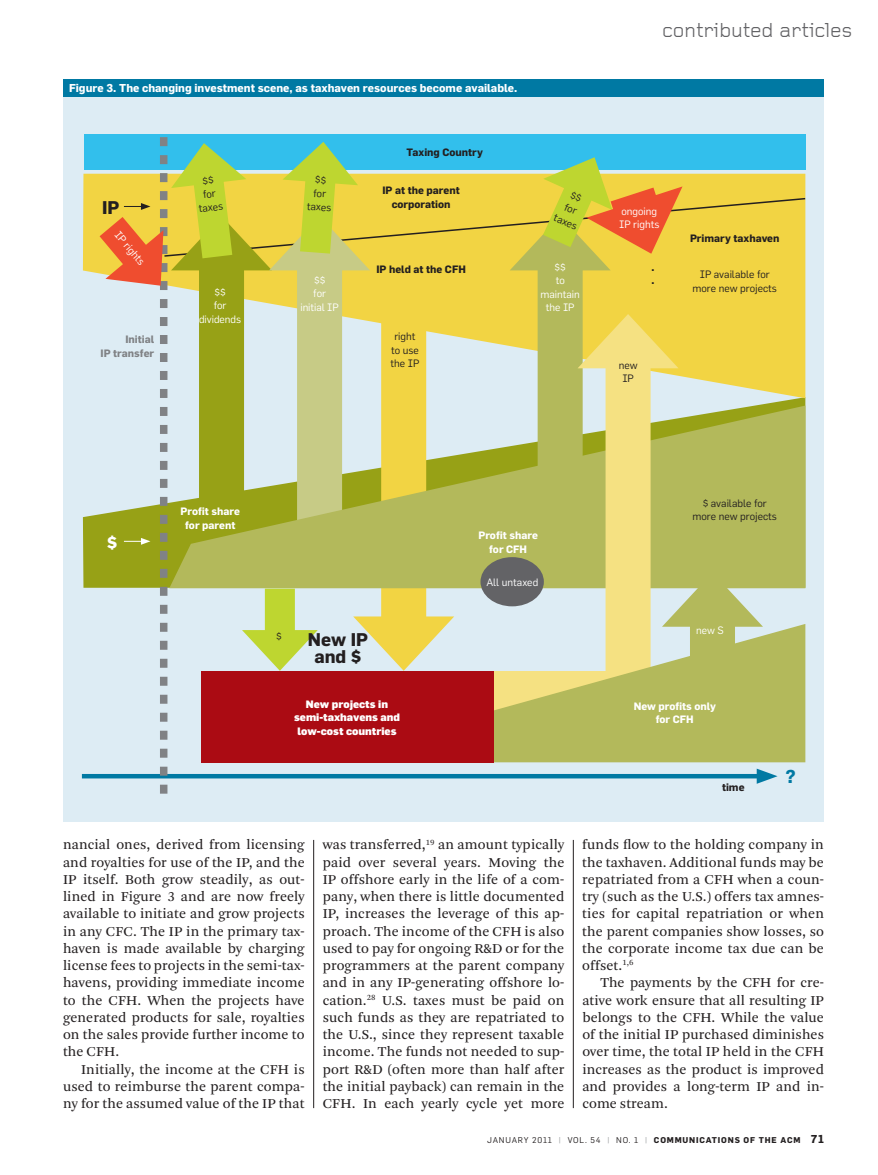
<style>
.page{position:relative;width:878px;height:1175px;background:#fff}
.page>*{position:absolute;margin:0;border:0;box-sizing:border-box;transform-origin:0 0}
.t1{font:21px "Foundry Gridnik";letter-spacing:-.015em;color:#636366}
.t2{font:700 18.3px "Flama";color:#0079a3}
.t3{font:700 18px/17px "Flama";color:#231f20;text-align:center}
.t4{font:700 18px "Flama";color:#fff}
.t5{font:14.25px/17.2px "Arnhem Blond";letter-spacing:.01em;color:#231f20;text-align:justify}
.t6{font:700 11.25px "Flama";color:#fff}
.t7{font:10.5px/13.5px "Flama";color:#231f20;text-align:center}
.t8{font:10.5px/13.5px "Flama";color:#fff;text-align:center}
.t9{font:700 10.5px/13.5px "Flama";color:#231f20;text-align:center}
.t10{font:700 10.5px/13.5px "Flama";color:#fff}
.t11{font:900 10.5px/13.5px "Flama";color:#fff;text-align:center}
.t12{font:700 10.5px/13.5px "Flama";color:#808285;text-align:right}
.t13{font:700 8.25px "Flama";letter-spacing:.1em;color:#231f20}
.s1{font-weight:400}
.s2{font-weight:400;color:#939598}
.s3{font-size:11.25px}
</style>
<div class="page">
<hr style="left:573px;top:840px;width:1px;height:268px;background:#231f20">
<hr style="left:313px;top:840px;width:1px;height:268px;background:#231f20">
<div style="left:63px;top:83px;width:761px;height:738px;background:#ddecf4"></div>
<div style="left:63px;top:80px;width:761px;height:17px;background:#0079a3"></div>
<div style="left:84px;top:134px;width:721px;height:36px;background:#32bfec"></div>
<svg style="left:81px;top:136px;width:725px;height:657px"></svg>
<p class="t6" style="left:69px;top:81px;width:450px">Figure 3. The changing investment scene, as taxhaven resources become available.</p>
<p class="t3" style="left:102px;top:199px;width:19px">IP</p>
<p class="t8" style="left:122px;top:228px;width:42px;rotate:50deg">IP rights</p>
<p class="t12" style="left:100px;top:332px;width:55px">Initial<br>IP transfer</p>
<p class="t7" style="left:195px;top:175px;width:26px;rotate:-6deg">$$ for taxes</p>
<p class="t7" style="left:309px;top:172px;width:26px;rotate:3deg">$$ for taxes</p>
<p class="t8" style="left:199px;top:285px;width:44px">$$<br>for dividends</p>
<p class="t8" style="left:300px;top:273px;width:40px">$$<br>for initial IP</p>
<p class="t9" style="left:406px;top:145px;width:78px">Taxing Country</p>
<p class="t9" style="left:382px;top:184px;width:79px">IP at the parent corporation</p>
<p class="t9" style="left:376px;top:262px;width:77px">IP held at the CFH</p>
<p class="t7" style="left:390px;top:329px;width:30px">right to use the IP</p>
<p class="t7" style="left:567px;top:185px;width:26px;rotate:22deg">$$ for taxes</p>
<p class="t8" style="left:540px;top:260px;width:41px">$$<br>to maintain the IP</p>
<h1 class="t1" style="left:662px;top:19px;width:192px">contributed articles</h1>
<p class="t8" style="left:619px;top:204px;width:42px;text-align:left">ongoing<br>IP rights</p>
<p class="t9" style="left:651px;top:260px;width:4px;text-align:left">. .</p>
<p class="t7" style="left:618px;top:358px;width:20px">new<br>IP</p>
<p class="t9" style="left:690px;top:231px;width:91px">Primary taxhaven</p>
<p class="t7" style="left:692px;top:267px;width:86px">IP available for more new projects</p>
<p class="t4" style="left:107px;top:531px;width:12px">$</p>
<p class="t10" style="left:180px;top:504px;width:61px;text-align:center">Profit share for parent</p>
<p class="t7" style="left:276px;top:629px;width:7px">$</p>
<p class="t3" style="left:308px;top:631px;width:62px">New IP and $</p>
<p class="t11" style="left:294px;top:696px;width:107px">New projects in semi-taxhavens and low-cost countries</p>
<p class="t10" style="left:489px;top:528px;width:50px;text-indent:-11px">Profit share for CFH</p>
<p class="t8" style="left:486px;top:576px;width:53px">All untaxed</p>
<p class="t7" style="left:692px;top:496px;width:86px">$ available for more new projects</p>
<p class="t8" style="left:696px;top:623px;width:28px">new S</p>
<p class="t10" style="left:655px;top:699px;width:62px;text-indent:-22px">New profits only for CFH</p>
<p class="t9" style="left:722px;top:780px;width:24px">time</p>
<p class="t2" style="left:785px;top:765px;width:12px">?</p>
<p class="t5" style="left:63px;top:836px;width:243px">nancial ones, derived from licensing and royalties for use of the IP, and the IP itself. Both grow steadily, as out&shy;lined in Figure 3 and are now freely available to initiate and grow projects in any CFC. The IP in the primary tax&shy;haven is made available by charging license fees to projects in the semi-tax&shy;havens, providing immediate income to the CFH. When the projects have generated products for sale, royalties on the sales provide further income to the CFH.</p>
<p class="t5" style="left:63px;top:1060px;width:243px;text-indent:18px">Initially, the income at the CFH is used to reimburse the parent compa&shy;ny for the assumed value of the IP that</p>
<p class="t5" style="left:322px;top:836px;width:243px">was transferred,<sup>19</sup> an amount typically paid over several years. Moving the IP offshore early in the life of a com&shy;pany, when there is little documented IP, increases the leverage of this ap&shy;proach. The income of the CFH is also used to pay for ongoing R&amp;D or for the programmers at the parent company and in any IP-generating offshore lo&shy;cation.<sup>28</sup> U.S. taxes must be paid on such funds as they are repatriated to the U.S., since they represent taxable income. The funds not needed to sup&shy;port R&amp;D (often more than half after the initial payback) can remain in the CFH. In each yearly cycle yet more</p>
<p class="t5" style="left:582px;top:836px;width:243px">funds flow to the holding company in the taxhaven. Additional funds may be repatriated from a CFH when a coun&shy;try (such as the U.S.) offers tax amnes&shy;ties for capital repatriation or when the parent companies show losses, so the corporate income tax due can be offset.<sup>1,6</sup></p>
<p class="t5" style="left:582px;top:974px;width:243px;text-indent:18px">The payments by the CFH for cre&shy;ative work ensure that all resulting IP belongs to the CFH. While the value of the initial IP purchased diminishes over time, the total IP held in the CFH increases as the product is improved and provides a long-term IP and in&shy;come stream.</p>
<p class="t13" style="left:487px;top:1134px;width:338px"><span class="s1">january 2011</span> <span class="s2">|</span> <span class="s1">vol. 54</span> <span class="s2">|</span> <span class="s1">no. 1</span> <span class="s2">|</span> communications of the acm <span class="s3">71</span></p>
</div>
